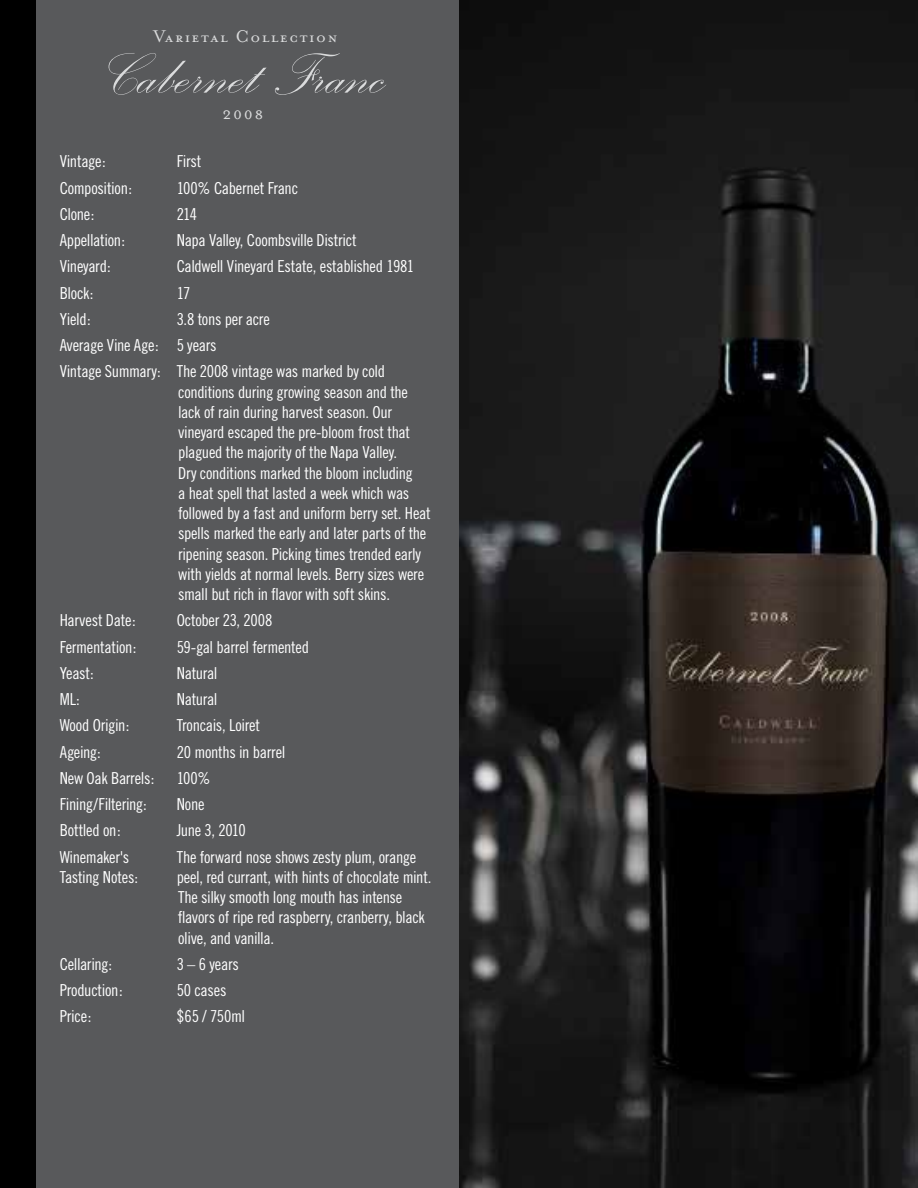
<style>
.page{position:relative;width:918px;height:1188px;background:#fff}
.page>*{position:absolute;margin:0;border:0;box-sizing:border-box;transform-origin:0 0}
.t1{font:75px "Palace Script MT Std";color:#dadbdc}
.t2{font:19.5px "Mrs Eaves Petite Caps";letter-spacing:.08em;color:#dadbdc}
.t3{font:19.5px "Mrs Eaves Small Caps";color:#dadbdc}
.t4{font:16.5px/20.2px "Trade Gothic Cond Eighteen";letter-spacing:-.02em;color:#fff}
</style>
<div class="page">
<div style="left:0;top:0;width:459px;height:1188px;background:#58595b"></div>
<img style="left:459px;top:0;width:459px;height:1188px">
<div style="left:0;top:0;width:36px;height:1188px;background:#000"></div>
<p class="t2" style="left:154px;top:26px;width:185px">Varietal Collection</p>
<h1 class="t1" style="left:105px;top:36px;width:283px">Cabernet Franc</h1>
<p class="t3" style="left:222px;top:103px;width:43px">2008</p>
<p class="t4" style="left:60px;top:151px;width:48px">Vintage:</p>
<p class="t4" style="left:177px;top:151px;width:26px">First</p>
<p class="t4" style="left:60px;top:178px;width:74px">Composition:</p>
<p class="t4" style="left:177px;top:178px;width:123px">100% Cabernet Franc</p>
<p class="t4" style="left:60px;top:204px;width:36px">Clone:</p>
<p class="t4" style="left:177px;top:204px;width:22px">214</p>
<p class="t4" style="left:60px;top:230px;width:67px">Appellation:</p>
<p class="t4" style="left:177px;top:230px;width:182px">Napa Valley, Coombsville District</p>
<p class="t4" style="left:60px;top:256px;width:53px">Vineyard:</p>
<p class="t4" style="left:177px;top:256px;width:239px">Caldwell Vineyard Estate, established 1981</p>
<p class="t4" style="left:60px;top:283px;width:35px">Block:</p>
<p class="t4" style="left:177px;top:283px;width:15px">17</p>
<p class="t4" style="left:60px;top:309px;width:33px">Yield:</p>
<p class="t4" style="left:60px;top:306px;width:327px;line-height:26.2px;text-indent:117px">3.8 tons per acre<br>Average Vine Age: 5 years<br>Vintage Summary: The 2008 vintage was marked by cold</p>
<p class="t4" style="left:178px;top:382px;width:254px">conditions during growing season and the lack of rain during harvest season. Our vineyard escaped the pre-bloom frost that plagued the majority of the Napa Valley.<br>Dry conditions marked the bloom including<br>a heat spell that lasted a week which was followed by a fast and uniform berry set. Heat spells marked the early and later parts of the ripening season. Picking times trended early with yields at normal levels. Berry sizes were small but rich in flavor with soft skins.</p>
<p class="t4" style="left:60px;top:610px;width:78px">Harvest Date:</p>
<p class="t4" style="left:177px;top:610px;width:97px">October 23, 2008</p>
<p class="t4" style="left:60px;top:636px;width:78px">Fermentation:</p>
<p class="t4" style="left:177px;top:636px;width:134px">59-gal barrel fermented</p>
<p class="t4" style="left:60px;top:663px;width:36px">Yeast:</p>
<p class="t4" style="left:177px;top:663px;width:42px">Natural</p>
<p class="t4" style="left:60px;top:689px;width:22px">ML:</p>
<p class="t4" style="left:177px;top:689px;width:42px">Natural</p>
<p class="t4" style="left:60px;top:715px;width:71px">Wood Origin:</p>
<p class="t4" style="left:177px;top:715px;width:85px">Troncais, Loiret</p>
<p class="t4" style="left:60px;top:741px;width:43px">Ageing:</p>
<p class="t4" style="left:177px;top:741px;width:110px">20 months in barrel</p>
<p class="t4" style="left:60px;top:768px;width:96px">New Oak Barrels:</p>
<p class="t4" style="left:177px;top:768px;width:36px">100%</p>
<p class="t4" style="left:60px;top:794px;width:89px">Fining/Filtering:</p>
<p class="t4" style="left:177px;top:794px;width:29px">None</p>
<p class="t4" style="left:60px;top:820px;width:63px">Bottled on:</p>
<p class="t4" style="left:177px;top:820px;width:71px">June 3, 2010</p>
<p class="t4" style="left:60px;top:846px;width:71px">Winemaker's</p>
<p class="t4" style="left:177px;top:846px;width:241px">The forward nose shows zesty plum, orange</p>
<p class="t4" style="left:60px;top:867px;width:80px">Tasting Notes:</p>
<p class="t4" style="left:177px;top:867px;width:256px">peel, red currant, with hints of chocolate mint.<br>The silky smooth long mouth has intense flavors of ripe red raspberry, cranberry, black olive, and vanilla.</p>
<p class="t4" style="left:60px;top:954px;width:54px">Cellaring:</p>
<p class="t4" style="left:177px;top:954px;width:64px">3 – 6 years</p>
<p class="t4" style="left:60px;top:980px;width:65px">Production:</p>
<p class="t4" style="left:177px;top:980px;width:51px">50 cases</p>
<p class="t4" style="left:60px;top:1006px;width:33px">Price:</p>
<p class="t4" style="left:177px;top:1006px;width:70px">$65 / 750ml</p>
</div>
